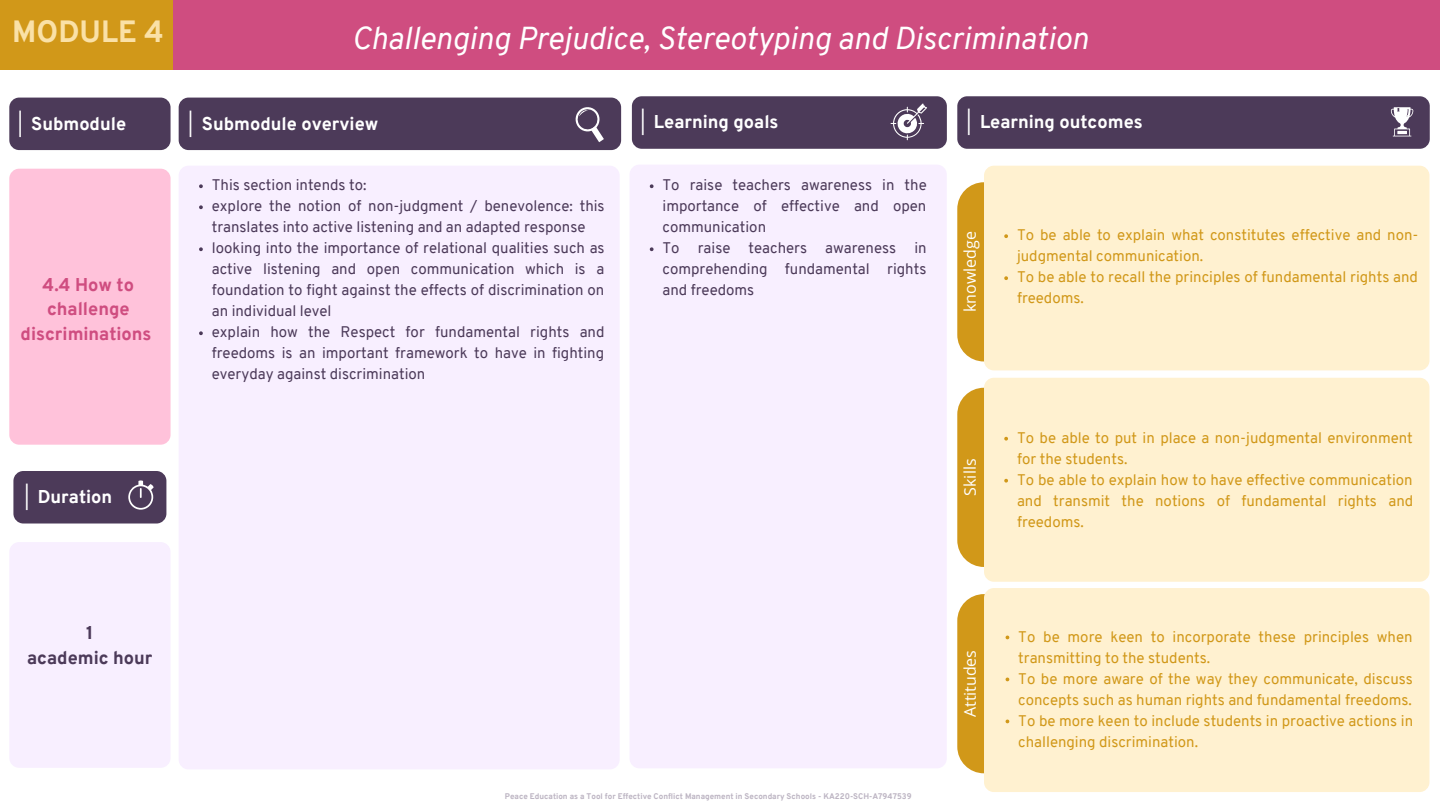
<style>
.page{position:relative;width:1440px;height:810px;background:#fff}
.page>*{position:absolute;margin:0;border:0;box-sizing:border-box;transform-origin:0 0}
.t1{font:italic 31px "Overpass";color:#fff}
.t2{font:800 30px "Overpass";color:#fae1a7}
.t3{font:800 18.1px "Overpass";color:#fff}
.t4{font:800 18.1px/24.8px "Overpass";color:#cf4d80;text-align:center}
.t5{font:800 18.1px/24.8px "Overpass";color:#4c3a59;text-align:center}
.t6{font:16px "Open Sans";color:#fff}
.t7{font:15px/21px "Overpass";color:#4c3a59}
.t8{font:15px/21px "Overpass";color:#d19819}
.t9{font:800 8px "Overpass";color:#bdb5c3}
.s1{font-weight:400}
</style>
<div class="page">
<div style="left:9px;top:98px;width:162px;height:52px;background:#4c3a59"></div>
<div style="left:9px;top:169px;width:162px;height:276px;background:#ffc2da"></div>
<div style="left:179px;top:166px;width:441px;height:603px;background:#f8efff"></div>
<div style="left:630px;top:165px;width:317px;height:603px;background:#f8efff"></div>
<div style="left:9px;top:542px;width:161px;height:226px;background:#f8efff"></div>
<div style="left:957px;top:182px;width:54px;height:179px;background:#d19819;border-radius:27px"></div>
<div style="left:984px;top:166px;width:445px;height:204px;background:#fff1d0"></div>
<svg style="left:632px;top:96px;width:315px;height:53px;background:#53415f"></svg>
<div style="left:957px;top:96px;width:473px;height:53px;background:#4c3a59"></div>
<svg style="left:13px;top:471px;width:153px;height:53px;background:#534260"></svg>
<div style="left:179px;top:98px;width:442px;height:52px;background:#4c3a59"></div>
<div style="left:0;top:0;width:1440px;height:70px;background:#cf4d80"></div>
<div style="left:0;top:0;width:173px;height:70px;background:#d19819"></div>
<div style="left:957px;top:388px;width:54px;height:179px;background:#d19819;border-radius:27px"></div>
<div style="left:984px;top:378px;width:445px;height:204px;background:#fff1d0"></div>
<div style="left:957px;top:594px;width:54px;height:179px;background:#d19819;border-radius:27px"></div>
<div style="left:984px;top:588px;width:445px;height:204px;background:#fff1d0"></div>
<svg style="left:199px;top:184px;width:4px;height:4px"></svg>
<svg style="left:199px;top:205px;width:4px;height:4px"></svg>
<svg style="left:199px;top:247px;width:4px;height:4px"></svg>
<svg style="left:199px;top:331px;width:4px;height:4px"></svg>
<svg style="left:650px;top:184px;width:4px;height:4px"></svg>
<svg style="left:650px;top:247px;width:4px;height:4px"></svg>
<svg style="left:1004px;top:234px;width:4px;height:4px"></svg>
<svg style="left:1004px;top:276px;width:4px;height:4px"></svg>
<svg style="left:1004px;top:437px;width:4px;height:4px"></svg>
<svg style="left:1004px;top:479px;width:4px;height:4px"></svg>
<h2 class="t2" style="left:12px;top:20px;width:153px">MODULE 4</h2>
<h1 class="t1" style="left:352px;top:26px;width:738px">Challenging Prejudice, Stereotyping and Discrimination</h1>
<p class="t3" style="left:18px;top:116px;width:110px"><span class="s1">|</span> Submodule</p>
<p class="t3" style="left:188px;top:116px;width:192px"><span class="s1">|</span> Submodule overview</p>
<p class="t4" style="left:21px;top:274px;width:132px">4.4 How to challenge discriminations</p>
<p class="t3" style="left:24px;top:490px;width:89px"><span class="s1">|</span> Duration</p>
<p class="t7" style="left:212px;top:176px;width:394px">This section intends to:<br>explore the notion of non-judgment / benevolence: this translates into active listening and an adapted response looking into the importance of relational qualities such as active listening and open communication which is a foundation to fight against the effects of discrimination on an individual level<br>explain how the Respect for fundamental rights and freedoms is an important framework to have in fighting everyday against discrimination</p>
<p class="t3" style="left:641px;top:115px;width:139px"><span class="s1">|</span> Learning goals</p>
<p class="t3" style="left:966px;top:114px;width:178px"><span class="s1">|</span> Learning outcomes</p>
<p class="t7" style="left:663px;top:176px;width:266px">To raise teachers awareness in the importance of effective and open communication<br>To raise teachers awareness in comprehending fundamental rights and freedoms</p>
<p class="t6" style="left:959px;top:312px;width:82px;rotate:-90deg">knowledge</p>
<p class="t8" style="left:1017px;top:226px;width:403px">To be able to explain what constitutes effective and non&shy;judgmental communication.<br>To be able to recall the principles of fundamental rights and freedoms.</p>
<p class="t6" style="left:959px;top:496px;width:38px;rotate:-90deg">Skills</p>
<p class="t8" style="left:1017px;top:429px;width:398px">To be able to put in place a non-judgmental environment for the students.<br>To be able to explain how to have effective communication and transmit the notions of fundamental rights and freedoms.</p>
<p class="t5" style="left:27px;top:622px;width:127px">1<br>academic hour</p>
<p class="t6" style="left:959px;top:717px;width:69px;rotate:-90deg">Attitudes</p>
<p class="t8" style="left:1018px;top:627px;width:396px">To be more keen to incorporate these principles when transmitting to the students.<br>To be more aware of the way they communicate, discuss concepts such as human rights and fundamental freedoms.<br>To be more keen to include students in proactive actions in challenging discrimination.</p>
<p class="t9" style="left:505px;top:793px;width:408px">Peace Education as a Tool for Effective Conflict Management in Secondary Schools - KA220-SCH-A7947539</p>
</div>
